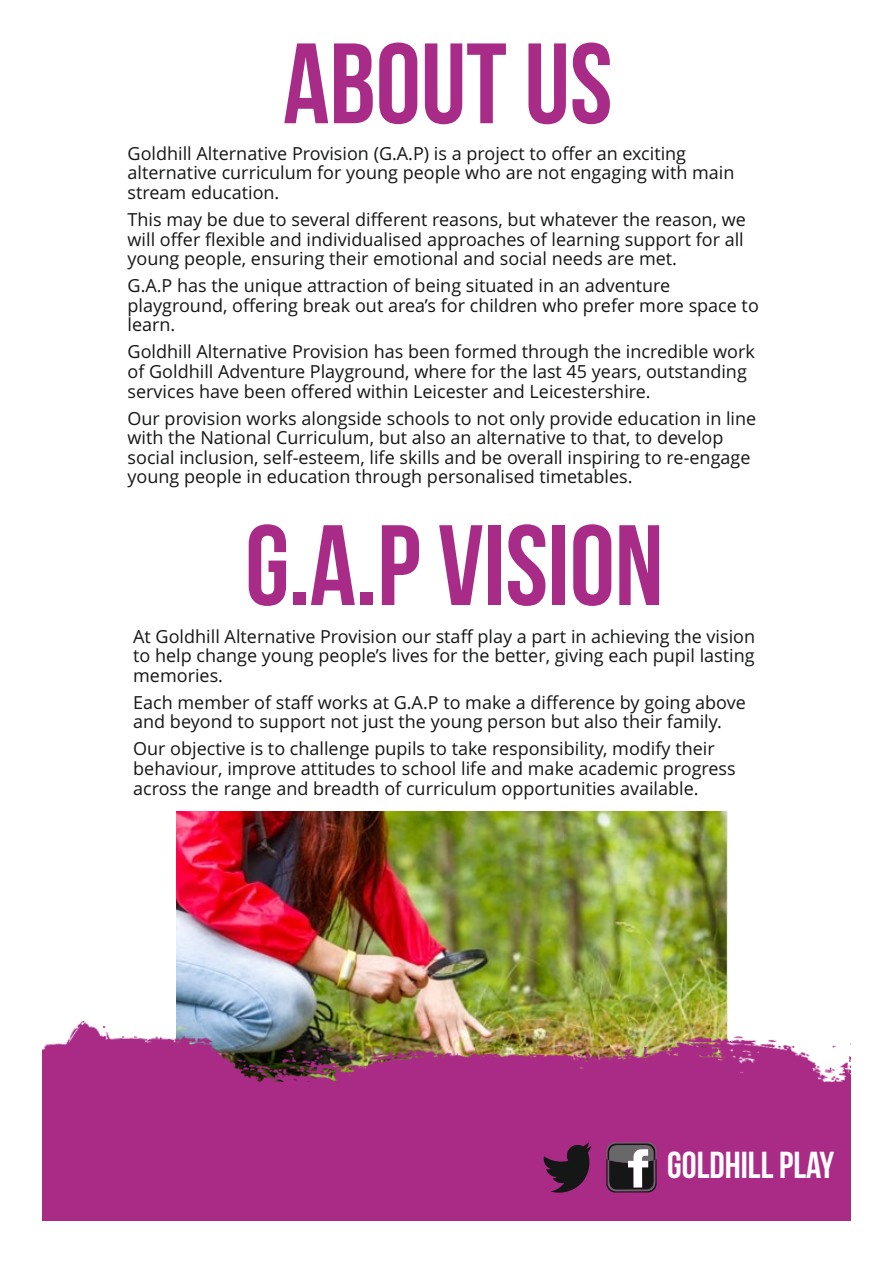
<style>
.page{position:relative;width:893px;height:1263px;background:#fff}
.page>*{position:absolute;margin:0;border:0;box-sizing:border-box;transform-origin:0 0}
.t1{font:114px "Bebas Neue";color:#a82b87}
.t2{font:37.5px "Bebas Neue";color:#fff}
.t3{font:18px/19.6px "Open Sans";color:#151616}
</style>
<div class="page">
<img style="left:177px;top:812px;width:550px;height:209px">
<img style="left:43px;top:1021px;width:807px;height:199px">
<svg style="left:606px;top:1142px;width:51px;height:50px"></svg>
<svg style="left:543px;top:1142px;width:48px;height:51px"></svg>
<h1 class="t1" style="left:283px;top:38px;width:331px">ABOUT US</h1>
<p class="t3" style="left:128px;top:145px;width:608px">Goldhill Alternative Provision (G.A.P) is a project to offer an exciting alternative curriculum for young people who are not engaging with main stream education.</p>
<p class="t3" style="left:128px;top:211px;width:620px;text-align:justify">This may be due to several different reasons, but whatever the reason, we will offer flexible and individualised approaches of learning support for all young people, ensuring their emotional and social needs are met.</p>
<p class="t3" style="left:128px;top:278px;width:633px">G.A.P has the unique attraction of being situated in an adventure playground, offering break out area’s for children who prefer more space to learn.</p>
<p class="t3" style="left:128px;top:344px;width:629px">Goldhill Alternative Provision has been formed through the incredible work of Goldhill Adventure Playground, where for the last 45 years, outstanding services have been offered within Leicester and Leicestershire.</p>
<p class="t3" style="left:128px;top:410px;width:630px">Our provision works alongside schools to not only provide education in line with the National Curriculum, but also an alternative to that, to develop social inclusion, self-esteem, life skills and be overall inspiring to re-engage young people in education through personalised timetables.</p>
<h1 class="t1" style="left:245px;top:519px;width:420px">G.A.P VISION</h1>
<p class="t3" style="left:133px;top:628px;width:623px;text-align:justify">At Goldhill Alternative Provision our staff play a part in achieving the vision to help change young people’s lives for the better, giving each pupil lasting memories.</p>
<p class="t3" style="left:133px;top:694px;width:614px">Each member of staff works at G.A.P to make a difference by going above and beyond to support not just the young person but also their family.</p>
<p class="t3" style="left:133px;top:741px;width:604px">Our objective is to challenge pupils to take responsibility, modify their behaviour, improve attitudes to school life and make academic progress across the range and breadth of curriculum opportunities available.</p>
<h2 class="t2" style="left:667px;top:1149px;width:169px">GOLDHILL PLAY</h2>
</div>
